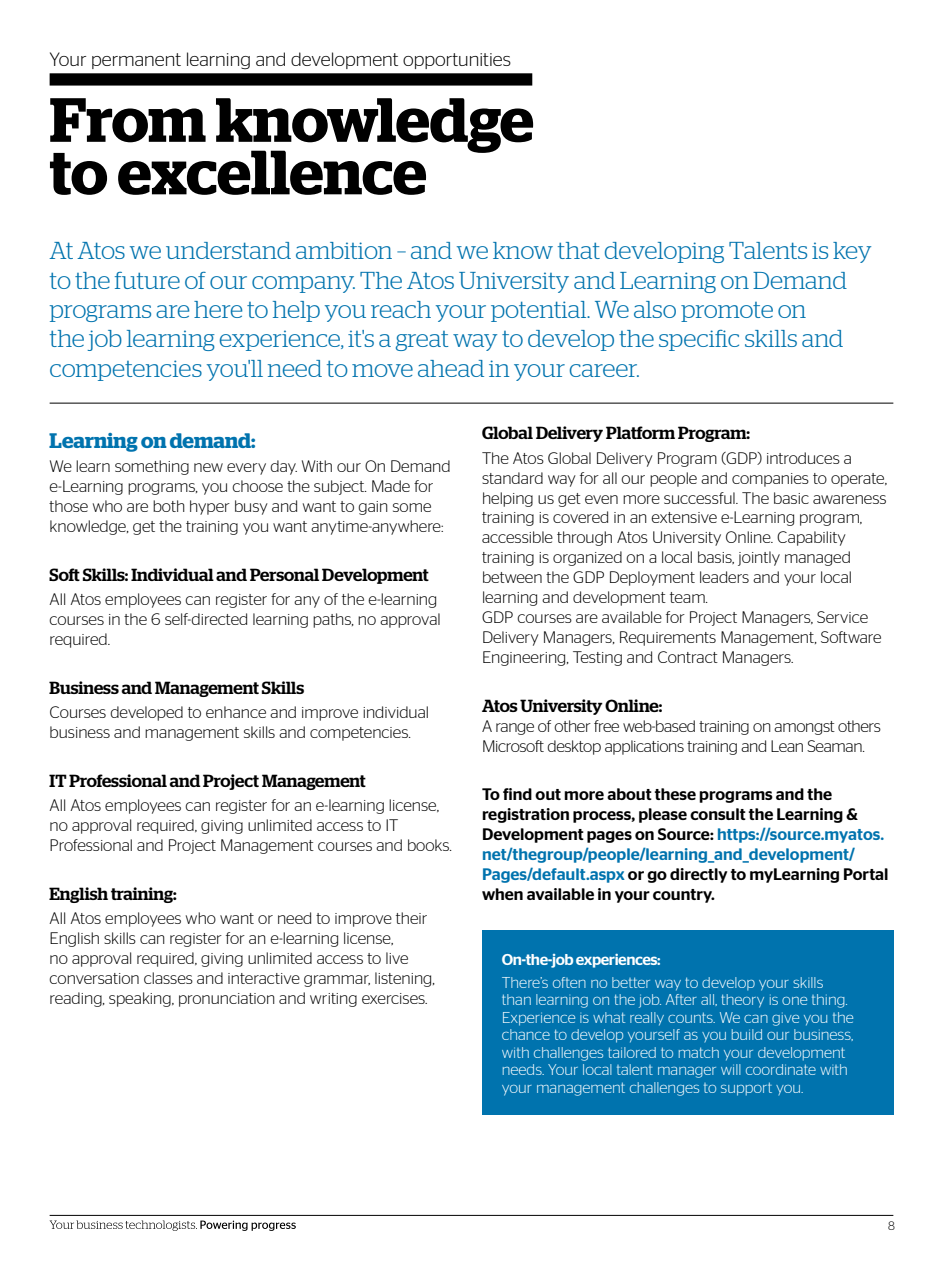
<style>
.page{position:relative;width:943px;height:1265px;background:#fff}
.page>*{position:absolute;margin:0;border:0;box-sizing:border-box;transform-origin:0 0}
.t1{font:600 62.3px/52.5px "Stag";letter-spacing:-.005em;color:#000}
.t2{font:300 24.5px/29.4px "Stag";letter-spacing:-.005em;color:#0073ae}
.t3{font:600 21px "Stag";color:#0073ae}
.t4{font:300 19.25px "Stag Sans";color:#000}
.t5{font:500 17.5px "Stag";color:#000}
.t6{font:300 16.62px/19.9px "Stag Sans";color:#000}
.t7{font:500 16.62px/19.9px "Stag Sans";color:#000}
.t8{font:300 16.62px/19.9px "Stag Sans";letter-spacing:-.02em;color:#000}
.t9{font:300 15.75px/17.5px "Stag Sans";color:#fff}
.t10{font:500 15.75px "Stag Sans";letter-spacing:-.03em;color:#fff}
.t11{font:300 12.25px "Stag Sans";color:#000}
.s1{color:#0073ae}
</style>
<div class="page">
<svg style="left:50px;top:1221px;width:246px;height:10px"></svg>
<hr style="left:50px;top:1215px;width:843px;height:1px;background:#000">
<div style="left:50px;top:73px;width:482px;height:13px;background:#000"></div>
<hr style="left:50px;top:403px;width:843px;height:1px;background:#000">
<div style="left:482px;top:930px;width:411px;height:185px;background:#0073ae"></div>
<p class="t4" style="left:50px;top:48px;width:463px">Your permanent learning and development opportunities</p>
<h1 class="t1" style="left:50px;top:93px;width:485px">From knowledge to excellence</h1>
<p class="t2" style="left:50px;top:236px;width:823px">At Atos we understand ambition – and we know that developing Talents is key to the future of our company. The Atos University and Learning on Demand programs are here to help you reach your potential. We also promote on<br>the job learning experience, it's a great way to develop the specific skills and competencies you'll need to move ahead in your career.</p>
<p class="t3" style="left:50px;top:428px;width:207px">Learning on demand:</p>
<p class="t6" style="left:50px;top:456px;width:402px">We learn something new every day. With our On Demand e-Learning programs, you choose the subject. Made for those who are both hyper busy and want to gain some knowledge, get the training you want anytime-anywhere:</p>
<p class="t5" style="left:50px;top:564px;width:380px">Soft Skills: Individual and Personal Development</p>
<p class="t6" style="left:50px;top:589px;width:393px">All Atos employees can register for any of the e-learning courses in the 6 self-directed learning paths, no approval required.</p>
<p class="t5" style="left:50px;top:677px;width:256px">Business and Management Skills</p>
<p class="t6" style="left:50px;top:702px;width:381px">Courses developed to enhance and improve individual business and management skills and competencies.</p>
<p class="t5" style="left:50px;top:771px;width:317px">IT Professional and Project Management</p>
<p class="t6" style="left:50px;top:795px;width:404px">All Atos employees can register for an e-learning license, no approval required, giving unlimited access to IT<br>Professional and Project Management courses and books.</p>
<p class="t5" style="left:50px;top:884px;width:129px">English training:</p>
<p class="t6" style="left:50px;top:908px;width:387px">All Atos employees who want or need to improve their English skills can register for an e-learning license,<br>no approval required, giving unlimited access to live conversation classes and interactive grammar, listening, reading, speaking, pronunciation and writing exercises.</p>
<p class="t5" style="left:482px;top:423px;width:269px">Global Delivery Platform Program:</p>
<p class="t6" style="left:482px;top:448px;width:406px">The Atos Global Delivery Program (GDP) introduces a standard way for all our people and companies to operate, helping us get even more successful. The basic awareness training is covered in an extensive e-Learning program, accessible through Atos University Online. Capability training is organized on a local basis, jointly managed between the GDP Deployment leaders and your local learning and development team.<br>GDP courses are available for Project Managers, Service Delivery Managers, Requirements Management, Software Engineering, Testing and Contract Managers.</p>
<p class="t5" style="left:482px;top:696px;width:182px">Atos University Online:</p>
<p class="t8" style="left:482px;top:716px;width:400px">A range of other free web-based training on amongst others<br>Microsoft desktop applications training and Lean Seaman.</p>
<p class="t7" style="left:482px;top:784px;width:408px">To find out more about these programs and the registration process, please consult the Learning &amp; Development pages on Source: <span class="s1">https://source.myatos. net/thegroup/people/learning_and_development/ Pages/default.aspx</span> or go directly to myLearning Portal when available in your country.</p>
<p class="t10" style="left:502px;top:951px;width:160px">On-the-job experiences:</p>
<p class="t9" style="left:502px;top:973px;width:353px">There’s often no better way to develop your skills than learning on the job. After all, theory is one thing.<br>Experience is what really counts. We can give you the chance to develop yourself as you build our business, with challenges tailored to match your development needs. Your local talent manager will coordinate with your management challenges to support you.</p>
<p class="t11" style="left:888px;top:1219px;width:8px">8</p>
</div>
